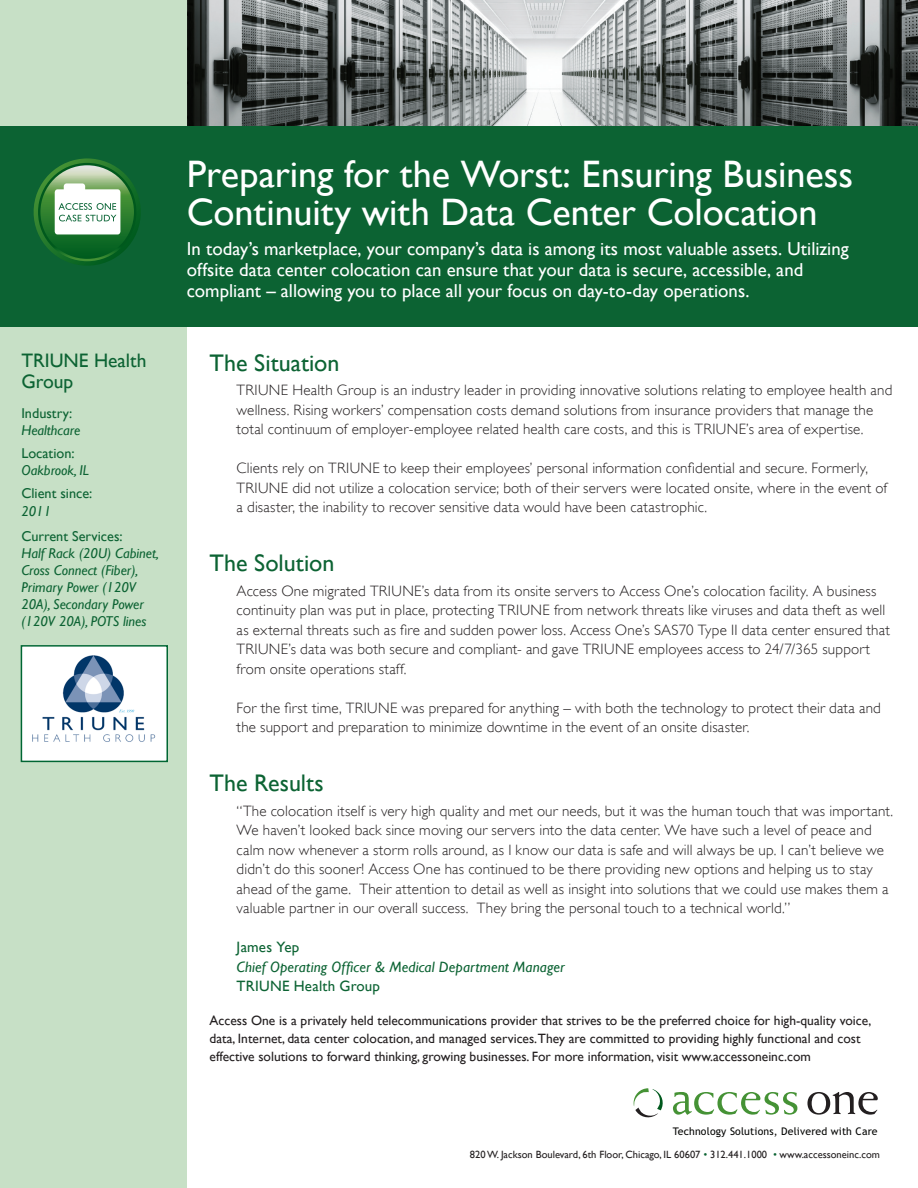
<style>
.page{position:relative;width:918px;height:1188px;background:#fff}
.page>*{position:absolute;margin:0;border:0;box-sizing:border-box;transform-origin:0 0}
.t1{font:38.25px/37.5px "Gill Sans";letter-spacing:-.005em;color:#fff}
.Heading{font:24px "Gill Sans";color:#0c6333}
.Client_Name{font:19.5px/21px "Gill Sans";color:#0c6333}
.t2{font:18.75px/21px "Gill Sans";color:#fff}
.t3{font:300 15px/19.5px "Gill Sans";letter-spacing:.01em;color:#231f20}
.t4{font:italic 15px "Gill Sans";letter-spacing:.01em;color:#0c6333}
.t5{font:15px "Gill Sans";letter-spacing:.01em;color:#0c6333}
.t6{font:italic 14.25px/17.1px "Gill Sans";color:#0c6333}
.t7{font:14.25px/18px "Gill Sans";color:#0c6333}
.t8{font:13.5px/18px "Gill Sans";color:#231f20}
.t9{font:10.5px "Gill Sans";color:#231f20}
.t10{font:10.5px "Trebuchet MS";letter-spacing:.015em;color:#040503}
.s1{font-style:normal}
.s2{font-style:italic}
.s3{font-style:italic;color:#0c6333}
</style>
<div class="page">
<img style="left:187px;top:0;width:731px;height:127px">
<div style="left:0;top:0;width:187px;height:1188px;background:#c7e0c6"></div>
<div style="left:0;top:127px;width:918px;height:200px;background:#0c6333"></div>
<svg style="left:33px;top:158px;width:108px;height:108px"></svg>
<img style="left:24px;top:648px;width:141px;height:111px">
<div style="left:21px;top:645px;width:147px;height:117px;border:2px solid #063"></div>
<svg style="left:634px;top:1088px;width:29px;height:30px"></svg>
<svg style="left:673px;top:1092px;width:124px;height:23px"></svg>
<svg style="left:807px;top:1092px;width:71px;height:23px"></svg>
<p class="Client_Name" style="left:21px;top:350px;width:127px">TRIUNE Health<br>Group</p>
<p class="t6" style="left:21px;top:405px;width:60px;line-height:16.5px"><span class="s1">Industry:<br></span>Healthcare</p>
<p class="t6" style="left:21px;top:445px;width:69px;line-height:16.5px"><span class="s1">Location:<br></span>Oakbrook, IL</p>
<p class="t7" style="left:21px;top:484px;width:72px">Client since:<br><span class="s2">2011</span></p>
<p class="t7" style="left:21px;top:527px;width:103px">Current Services:</p>
<p class="t6" style="left:21px;top:544px;width:139px">Half Rack (20U) Cabinet,<br>Cross Connect (Fiber),<br>Primary Power (120V<br>20A), Secondary Power (120V 20A), POTS lines</p>
<p class="t1" style="left:187px;top:155px;width:668px">Preparing for the Worst: Ensuring Business<br>Continuity with Data Center Colocation</p>
<p class="t2" style="left:187px;top:238px;width:663px">In today’s marketplace, your company’s data is among its most valuable assets. Utilizing offsite data center colocation can ensure that your data is secure, accessible, and compliant – allowing you to place all your focus on day-to-day operations.</p>
<p class="Heading" style="left:210px;top:348px;width:131px">The Situation</p>
<p class="t3" style="left:237px;top:381px;width:657px">TRIUNE Health Group is an industry leader in providing innovative solutions relating to employee health and wellness. Rising workers’ compensation costs demand solutions from insurance providers that manage the total continuum of employer-employee related health care costs, and this is TRIUNE’s area of expertise.</p>
<p class="t3" style="left:237px;top:459px;width:652px">Clients rely on TRIUNE to keep their employees’ personal information confidential and secure. Formerly,<br>TRIUNE did not utilize a colocation service; both of their servers were located onsite, where in the event of a disaster, the inability to recover sensitive data would have been catastrophic.</p>
<p class="Heading" style="left:210px;top:549px;width:126px">The Solution</p>
<p class="t3" style="left:237px;top:581px;width:655px">Access One migrated TRIUNE’s data from its onsite servers to Access One’s colocation facility. A business continuity plan was put in place, protecting TRIUNE from network threats like viruses and data theft as well as external threats such as fire and sudden power loss. Access One’s SAS70 Type II data center ensured that TRIUNE’s data was both secure and compliant- and gave TRIUNE employees access to 24/7/365 support from onsite operations staff.</p>
<p class="t3" style="left:237px;top:698px;width:646px">For the first time, TRIUNE was prepared for anything – with both the technology to protect their data and the support and preparation to minimize downtime in the event of an onsite disaster.</p>
<p class="Heading" style="left:210px;top:769px;width:116px">The Results</p>
<p class="t3" style="left:237px;top:801px;width:658px">“The colocation itself is very high quality and met our needs, but it was the human touch that was important.<br>We haven’t looked back since moving our servers into the data center. We have such a level of peace and calm now whenever a storm rolls around, as I know our data is safe and will always be up. I can’t believe we didn’t do this sooner! Access One has continued to be there providing new options and helping us to stay ahead of the game. Their attention to detail as well as insight into solutions that we could use makes them a valuable partner in our overall success. They bring the personal touch to a technical world.”</p>
<p class="t5" style="left:237px;top:938px;width:64px">James Yep</p>
<p class="t4" style="left:237px;top:958px;width:330px">Chief Operating Officer &amp; Medical Department Manager</p>
<p class="t5" style="left:237px;top:977px;width:145px">TRIUNE Health Group</p>
<p class="t8" style="left:210px;top:1011px;width:663px">Access One is a privately held telecommunications provider that strives to be the preferred choice for high-quality voice, data, Internet, data center colocation, and managed services.They are committed to providing highly functional and cost effective solutions to forward thinking, growing businesses. For more information, visit www.accessoneinc.com</p>
<p class="t10" style="left:673px;top:1125px;width:206px">Technology Solutions, Delivered with Care</p>
<p class="t9" style="left:470px;top:1148px;width:412px">820 W. Jackson Boulevard, 6th Floor, Chicago, IL 60607 <span class="s3">•</span> 312.441.1000 <span class="s3">•</span> www.accessoneinc.com</p>
</div>
